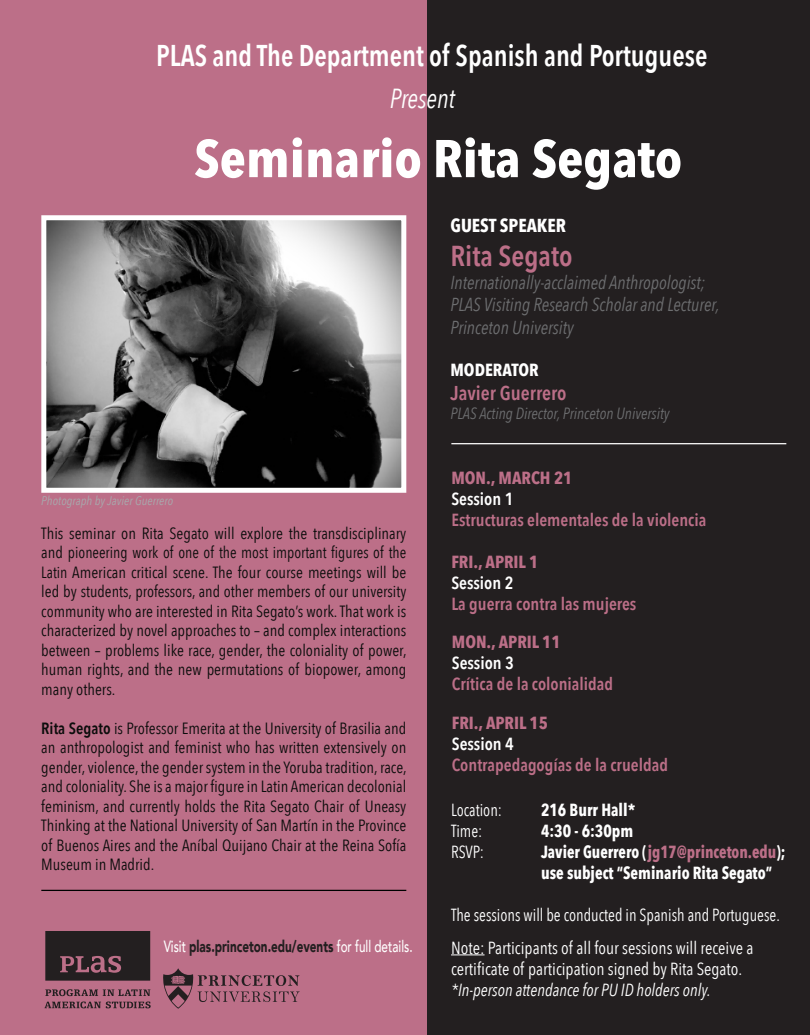
<style>
.page{position:relative;width:810px;height:1035px;background:#fff}
.page>*{position:absolute;margin:0;border:0;box-sizing:border-box;transform-origin:0 0}
.t1{font:700 52.5px "Avenir Next Condensed";color:#fff;scale:1.05 1}
.t2{font:600 30px "Avenir Next Condensed";color:#fff;scale:.92 1}
.t3{font:600 28.75px "Avenir Next Condensed";color:#bc6f88}
.t4{font:italic 27.5px "Avenir Next Condensed";color:#fff;scale:.92 1}
.t5{font:600 20px "Avenir Next Condensed";color:#bc6f88}
.t6{font:italic 18.75px "Avenir Next Condensed";color:#6d6e70;scale:.95 1}
.t7{font:700 18.75px "Avenir Next Condensed";color:#fff}
.t8{font:600 17.5px "Avenir Next Condensed";color:#bc6f88}
.t9{font:17.5px/21px "Avenir Next Condensed";color:#fff}
.t10{font:17.5px "Avenir Next Condensed";color:#fff;scale:.92 1}
.t11{font:700 17.5px "Avenir Next Condensed";color:#fff;scale:.92 1}
.t12{font:700 17.5px "Avenir Next Condensed";color:#bc6f88}
.t13{font:italic 17.5px "Avenir Next Condensed";color:#fff;scale:.95 1}
.t14{font:700 17.5px "Avenir Next Condensed";color:#bc6f88;scale:.9 1}
.t15{font:600 17.5px "Avenir Next Condensed";color:#fff}
.t16{font:700 17.5px "Avenir Next Condensed";color:#fff}
.t17{font:16.25px/19.5px "Avenir Next Condensed";color:#0c0d0c;text-align:justify}
.t18{font:900 16.25px "Avenir";color:#231f20;scale:.72 1}
.t19{font:italic 16.25px "Avenir Next Condensed";color:#6d6e70;scale:.95 1}
.t20{font:italic 12.5px "Avenir Next Condensed";color:#a8a9ad}
.s1{font-weight:600}
.s2{font-weight:500;color:#fff}
.s3{color:#fff}
</style>
<div class="page">
<div style="left:0;top:0;width:438px;height:1035px;background:#bc6f88"></div>
<svg style="left:45px;top:931px;width:105px;height:50px;background:#32272a"></svg>
<svg style="left:45px;top:1002px;width:106px;height:6px"></svg>
<svg style="left:45px;top:989px;width:105px;height:7px"></svg>
<svg style="left:163px;top:968px;width:137px;height:41px"></svg>
<img style="left:47px;top:221px;width:353px;height:266px">
<div style="left:41px;top:215px;width:365px;height:278px;border:5px solid #fff"></div>
<div style="left:427px;top:0;width:383px;height:1035px;background:#231f20"></div>
<hr style="left:451px;top:954px;width:34px;height:1px;background:#fff">
<hr style="left:451px;top:443px;width:335px;height:1px;background:#fff">
<hr style="left:41px;top:890px;width:365px;height:1px;background:#000">
<p class="t2" style="left:156px;top:29px;width:601px">PLAS and The Department of Spanish and Portuguese</p>
<p class="t4" style="left:390px;top:81px;width:72px">Present</p>
<p class="t1" style="left:194px;top:127px;width:466px">Seminario Rita Segato</p>
<p class="t7" style="left:450px;top:213px;width:117px">GUEST SPEAKER</p>
<p class="t3" style="left:450px;top:231px;width:124px">Rita Segato</p>
<p class="t6" style="left:450px;top:271px;width:270px">Internationally-acclaimed Anthropologist;</p>
<p class="t6" style="left:450px;top:293px;width:285px">PLAS Visiting Research Scholar and Lecturer,</p>
<p class="t6" style="left:450px;top:316px;width:131px">Princeton University</p>
<p class="t16" style="left:450px;top:359px;width:90px">MODERATOR</p>
<p class="t5" style="left:450px;top:375px;width:117px">Javier Guerrero</p>
<p class="t19" style="left:450px;top:404px;width:232px">PLAS Acting Director, Princeton University</p>
<p class="t20" style="left:41px;top:493px;width:133px">Photograph by Javier Guerrero</p>
<p class="t17" style="left:41px;top:523px;width:367px">This seminar on Rita Segato will explore the transdisciplinary and pioneering work of one of the most important figures of the Latin American critical scene. The four course meetings will be led by students, professors, and other members of our university community who are interested in Rita Segato’s work. That work is characterized by novel approaches to – and complex interactions between – problems like race, gender, the coloniality of power, human rights, and the new permutations of biopower, among many others.</p>
<p class="t17" style="left:41px;top:718px;width:367px"><span class="s1">Rita Segato</span> is Professor Emerita at the University of Brasilia and an anthropologist and feminist who has written extensively on gender, violence, the gender system in the Yoruba tradition, race, and coloniality. She is a major figure in Latin American decolonial feminism, and currently holds the Rita Segato Chair of Uneasy Thinking at the National University of San Martín in the Province of Buenos Aires and the Aníbal Quijano Chair at the Reina Sofía Museum in Madrid.</p>
<p class="t18" style="left:164px;top:933px;width:347px"><span class="s2">Visit</span> plas.princeton.edu/events <span class="s2">for full details.</span></p>
<p class="t12" style="left:451px;top:467px;width:123px">MON., MARCH 21</p>
<p class="t15" style="left:451px;top:484px;width:64px">Session 1</p>
<p class="t8" style="left:451px;top:505px;width:256px">Estructuras elementales de la violencia</p>
<p class="t12" style="left:451px;top:551px;width:88px">FRI., APRIL 1</p>
<p class="t15" style="left:451px;top:568px;width:64px">Session 2</p>
<p class="t8" style="left:451px;top:589px;width:187px">La guerra contra las mujeres</p>
<p class="t12" style="left:452px;top:631px;width:110px">MON., APRIL 11</p>
<p class="t15" style="left:452px;top:647px;width:64px">Session 3</p>
<p class="t8" style="left:452px;top:668px;width:163px">Crítica de la colonialidad</p>
<p class="t12" style="left:452px;top:712px;width:98px">FRI., APRIL 15</p>
<p class="t15" style="left:452px;top:728px;width:64px">Session 4</p>
<p class="t8" style="left:452px;top:749px;width:218px">Contrapedagogías de la crueldad</p>
<p class="t10" style="left:451px;top:795px;width:57px">Location:</p>
<p class="t11" style="left:541px;top:799px;width:104px">216 Burr Hall*</p>
<p class="t10" style="left:451px;top:816px;width:36px">Time:</p>
<p class="t11" style="left:541px;top:820px;width:102px">4:30 - 6:30pm</p>
<p class="t10" style="left:451px;top:837px;width:37px">RSVP:</p>
<p class="t14" style="left:541px;top:841px;width:273px"><span class="s3">Javier Guerrero (</span>jg17@princeton.edu<span class="s3">);</span></p>
<p class="t11" style="left:541px;top:862px;width:253px">use subject “Seminario Rita Segato”</p>
<p class="t10" style="left:451px;top:900px;width:359px">The sessions will be conducted in Spanish and Portuguese.</p>
<p class="t9" style="left:451px;top:936px;width:304px">Note: Participants of all four sessions will receive a certificate of participation signed by Rita Segato.</p>
<p class="t13" style="left:451px;top:979px;width:275px">*In-person attendance for PU ID holders only.</p>
</div>
